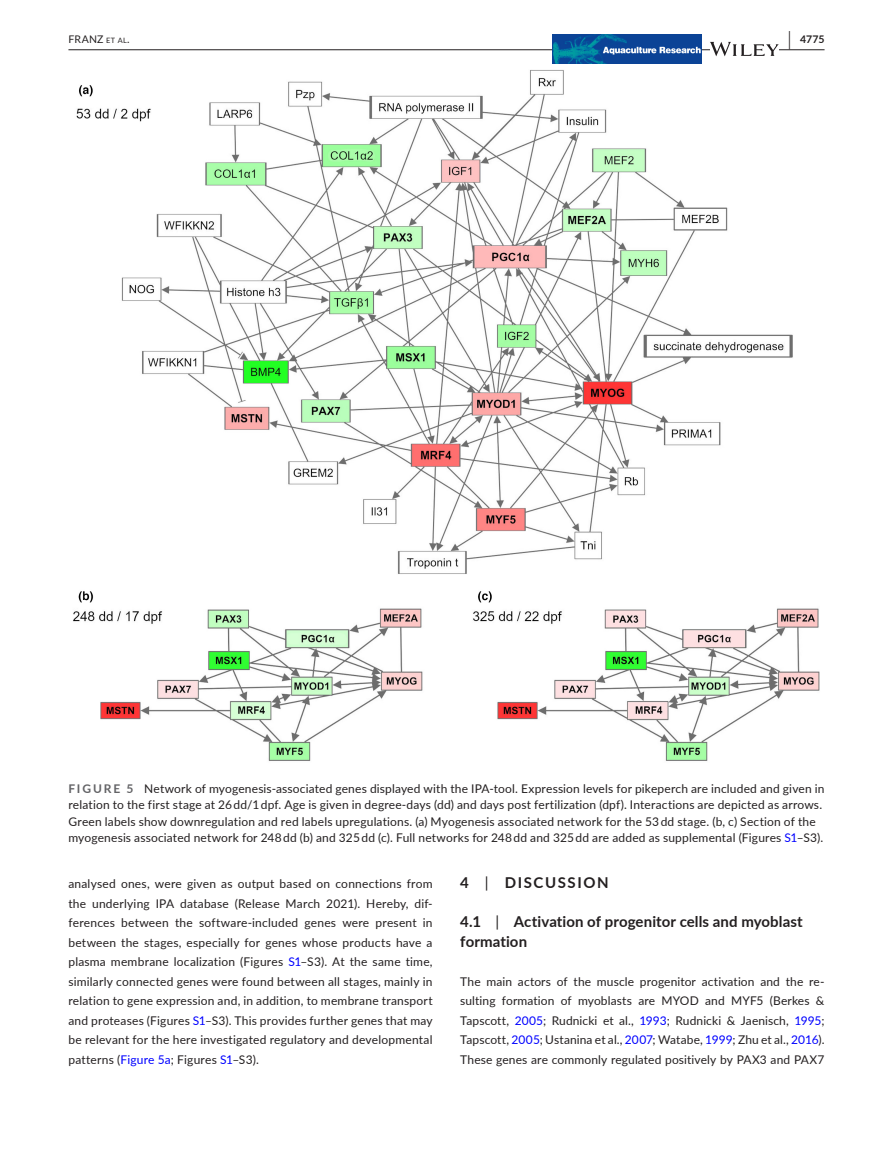
<style>
.page{position:relative;width:893px;height:1174px;background:#fff}
.page>*{position:absolute;margin:0;border:0;box-sizing:border-box;transform-origin:0 0}
.t1{font:700 15px/19.5px "Lato";letter-spacing:.01em;color:#231f20}
.t2{font:700 15px "Lato";letter-spacing:.11em;color:#231f20}
.t3{font:12px/19.5px "Lato";letter-spacing:.015em;color:#231f20;text-align:justify}
.t4{font:10.5px "Lato";letter-spacing:.02em;color:#231f20}
.t5{font:700 10.5px "Lato";color:#231f20}
.s1{font-size:7.35px}
.s2{font-style:inherit}
.s3{font-size:19.5px}
.s4{font-weight:700;color:#636366}
.s5{color:#00f}
.s6{font-weight:400}
</style>
<div class="page">
<hr style="left:68px;top:49px;width:756px;height:1px;background:#231f20">
<img style="left:553px;top:34px;width:148px;height:30px">
<svg style="left:710px;top:42px;width:69px;height:14px"></svg>
<img style="left:73px;top:70px;width:747px;height:691px">
<p class="t4" style="left:68px;top:31px;width:63px">FRANZ <span class="s1">et al</span><span class="s2">.</span></p>
<p class="t5" style="left:789px;top:31px;width:37px"><span class="s3">|</span> 4775</p>
<p class="t3" style="left:68px;top:779px;width:758px;line-height:16.5px;text-align:left"><span class="s4">FIGURE 5</span> Network of myogenesis-associated genes displayed with the IPA-tool. Expression levels for pikeperch are included and given in relation to the first stage at 26 dd/1 dpf. Age is given in degree-days (dd) and days post fertilization (dpf). Interactions are depicted as arrows.<br>Green labels show downregulation and red labels upregulations. (a) Myogenesis associated network for the 53 dd stage. (b, c) Section of the myogenesis associated network for 248 dd (b) and 325 dd (c). Full networks for 248 dd and 325 dd are added as supplemental (Figures <span class="s5">S1</span>–S3).</p>
<p class="t3" style="left:68px;top:873px;width:366px">analysed ones, were given as output based on connections from the underlying IPA database (Release March 2021). Hereby, dif&shy;ferences between the software-included genes were present in between the stages, especially for genes whose products have a plasma membrane localization (Figures <span class="s5">S1</span>–S3). At the same time, similarly connected genes were found between all stages, mainly in relation to gene expression and, in addition, to membrane transport and proteases (Figures <span class="s5">S1</span>–S3). This provides further genes that may be relevant for the here investigated regulatory and developmental patterns (<span class="s5">Figure 5a</span>; Figures <span class="s5">S1</span>–S3).</p>
<p class="t2" style="left:460px;top:872px;width:150px">4 <span class="s6">|</span> DISCUSSION</p>
<p class="t1" style="left:460px;top:911px;width:344px">4.1 <span class="s6">|</span> Activation of progenitor cells and myoblast formation</p>
<p class="t3" style="left:460px;top:971px;width:366px">The main actors of the muscle progenitor activation and the re&shy;sulting formation of myoblasts are MYOD and MYF5 (Berkes &amp; Tapscott, <span class="s5">2005</span>; Rudnicki et al., <span class="s5">1993</span>; Rudnicki &amp; Jaenisch, <span class="s5">1995</span>; Tapscott, <span class="s5">2005</span>; Ustanina et al., <span class="s5">2007</span>; Watabe, <span class="s5">1999</span>; Zhu et al., <span class="s5">2016</span>).<br>These genes are commonly regulated positively by PAX3 and PAX7</p>
</div>
